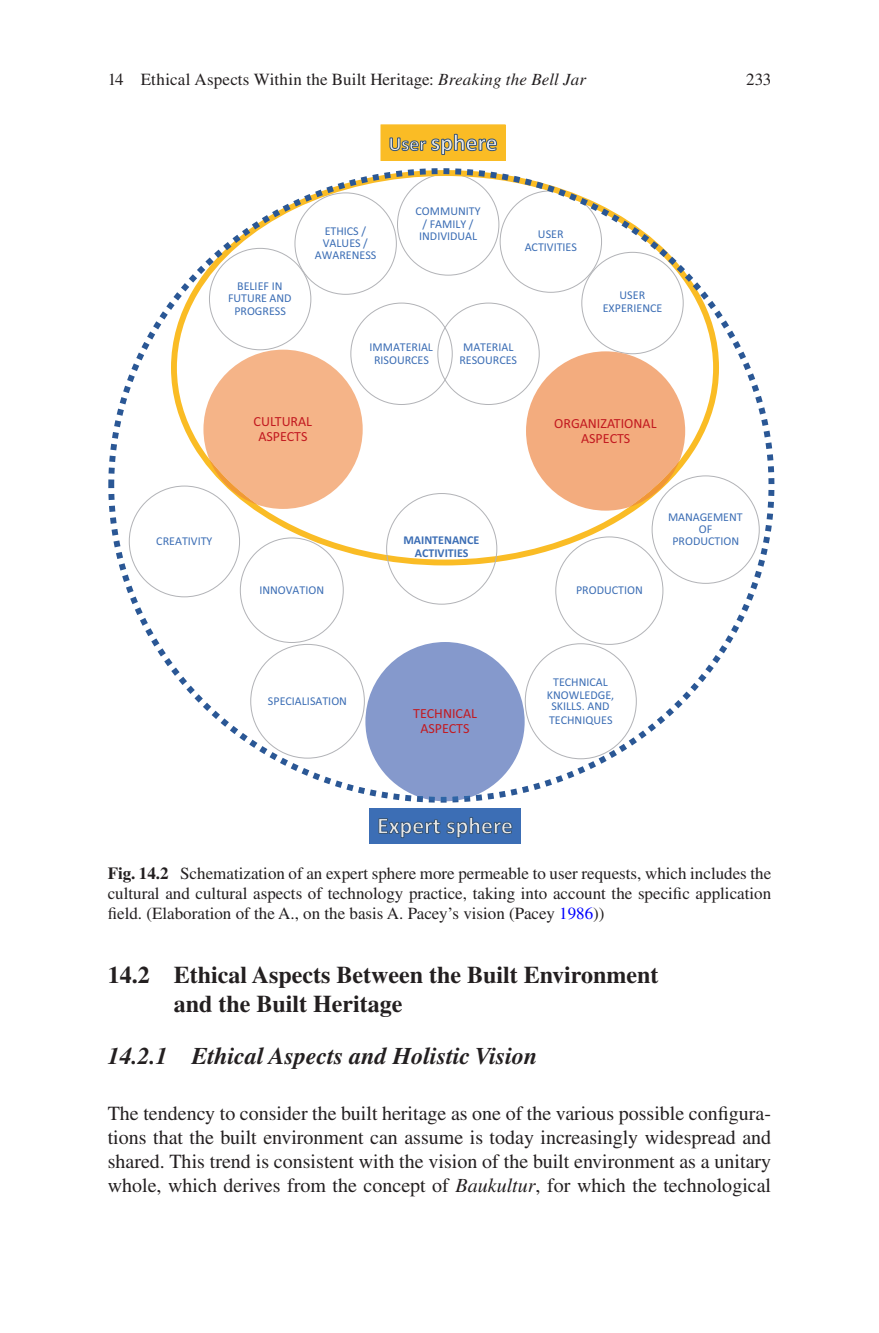
<style>
.page{position:relative;width:879px;height:1333px;background:#fff}
.page>*{position:absolute;margin:0;border:0;box-sizing:border-box;transform-origin:0 0}
._1_hd{font:700 24px/28px "Times LT Std";color:#231f20}
._1_hd_2_hd{font:italic 700 24px "Times LT Std";color:#231f20}
.Text_flush{font:20px/24px "Times LT Std";color:#231f20;text-align:justify}
.t1{font:17px/20px "Times LT Std";color:#231f20;text-align:justify}
.t2{font:14px/14.8px "Calibri 2";color:#c21920;text-align:center}
.t3{font:12px/12.2px "Calibri 2";color:#3c6eb5;text-align:center}
.t4{font:700 12px/13.2px "Calibri";color:#3c6eb5;text-align:center}
.s1{font-style:italic}
.s2{font-weight:700}
.s3{color:#00f}
</style>
<div class="page">
<svg style="left:108px;top:168px;width:666px;height:634px"></svg>
<div style="left:369px;top:807px;width:152px;height:36px;background:#3c6eb5"></div>
<svg style="left:378px;top:818px;width:62px;height:20px"></svg>
<svg style="left:446px;top:817px;width:66px;height:21px"></svg>
<svg style="left:380px;top:124px;width:126px;height:37px;background:#e2b43f"></svg>
<svg style="left:129px;top:173px;width:631px;height:628px"></svg>
<p class="t1" style="left:108px;top:69px;width:480px">14 Ethical Aspects Within the Built Heritage: <span class="s1">Breaking the Bell Jar</span></p>
<p class="t3" style="left:228px;top:280px;width:65px">BELIEF IN<br>FUTURE AND<br>PROGRESS</p>
<p class="t3" style="left:315px;top:224px;width:63px">ETHICS /<br>VALUES /<br>AWARENESS</p>
<p class="t3" style="left:415px;top:205px;width:67px">COMMUNITY / FAMILY /<br>INDIVIDUAL</p>
<p class="t3" style="left:525px;top:228px;width:54px">USER<br>ACTIVITIES</p>
<p class="t3" style="left:369px;top:340px;width:65px;line-height:13.2px">IMMATERIAL<br>RISOURCES</p>
<p class="t3" style="left:459px;top:340px;width:59px;line-height:13.2px">MATERIAL<br>RESOURCES</p>
<p class="t3" style="left:603px;top:288px;width:61px;line-height:13px">USER<br>EXPERIENCE</p>
<p class="t2" style="left:254px;top:413px;width:60px">CULTURAL<br>ASPECTS</p>
<p class="t2" style="left:554px;top:415px;width:104px">ORGANIZATIONAL<br>ASPECTS</p>
<p class="t1" style="left:746px;top:69px;width:27px">233</p>
<p class="t3" style="left:156px;top:534px;width:58px">CREATIVITY</p>
<p class="t3" style="left:259px;top:583px;width:66px">INNOVATION</p>
<p class="t3" style="left:268px;top:694px;width:81px">SPECIALISATION</p>
<p class="t4" style="left:403px;top:533px;width:77px">MAINTENANCE<br>ACTIVITIES</p>
<p class="t2" style="left:413px;top:706px;width:65px">TECHNICAL<br>ASPECTS</p>
<p class="t3" style="left:576px;top:583px;width:68px">PRODUCTION</p>
<p class="t3" style="left:668px;top:511px;width:76px">MANAGEMENT<br>OF<br>PRODUCTION</p>
<p class="t3" style="left:547px;top:676px;width:69px">TECHNICAL<br>KNOWLEDGE,<br>SKILLS. AND</p>
<p class="t3" style="left:549px;top:713px;width:65px">TECHNIQUES</p>
<p class="t1" style="left:108px;top:863px;width:665px"><span class="s2">Fig. 14.2</span> Schematization of an expert sphere more permeable to user requests, which includes the cultural and cultural aspects of technology practice, taking into account the specific application field. (Elaboration of the A., on the basis A. Pacey’s vision (Pacey <span class="s3">1986</span>))</p>
<h2 class="_1_hd" style="left:174px;top:960px;width:486px;text-indent:-66px">14.2 Ethical Aspects Between the Built Environment and the Built Heritage</h2>
<h3 class="_1_hd_2_hd" style="left:108px;top:1041px;width:431px">14.2.1 Ethical Aspects and Holistic Vision</h3>
<p class="Text_flush" style="left:108px;top:1100px;width:665px">The tendency to consider the built heritage as one of the various possible configura&shy;tions that the built environment can assume is today increasingly widespread and shared. This trend is consistent with the vision of the built environment as a unitary whole, which derives from the concept of <span class="s1">Baukultur</span>, for which the technological</p>
</div>
